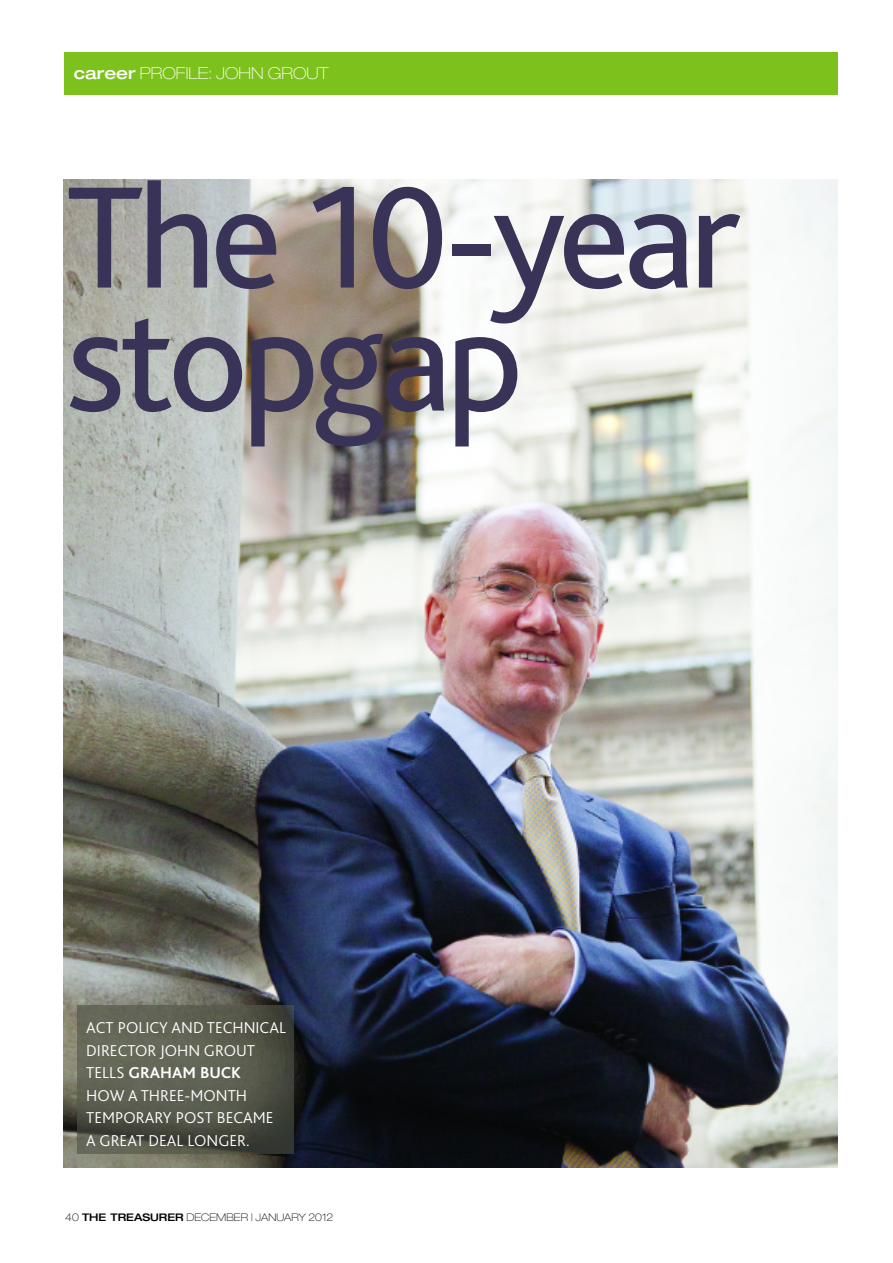
<style>
.page{position:relative;width:893px;height:1263px;background:#fff}
.page>*{position:absolute;margin:0;border:0;box-sizing:border-box;transform-origin:0 0}
.t1{font:151.5px/123px "Bliss 2";letter-spacing:-.04em;color:#383357}
.t2{font:300 16.5px/22.5px "Bliss 2";color:#fff}
.t3{font:100 expanded 16.5px "Helvetica Neue";color:#fff}
.t4{font:100 expanded 10.5px "Helvetica Neue";color:#000}
.s1{font-weight:500}
.s2{font-weight:700}
</style>
<div class="page">
<div style="left:64px;top:52px;width:774px;height:43px;background:#7dc21c"></div>
<img style="left:64px;top:180px;width:774px;height:987px">
<img style="left:77px;top:1005px;width:217px;height:149px">
<p class="t3" style="left:74px;top:67px;width:256px"><span class="s1">career</span> PROFILE: JOHN GROUT</p>
<p class="t1" style="left:66px;top:190px;width:675px">The 10-year stopgap</p>
<p class="t2" style="left:86px;top:1018px;width:201px">ACT POLICY AND TECHNICAL<br>DIRECTOR JOHN GROUT<br>TELLS <span class="s2">GRAHAM BUCK<br></span>HOW A THREE-MONTH<br>TEMPORARY POST BECAME<br>A GREAT DEAL LONGER.</p>
<p class="t4" style="left:65px;top:1213px;width:269px">40 <span class="s1">THE TREASURER</span> DECEMBER | JANUARY 2012</p>
</div>
